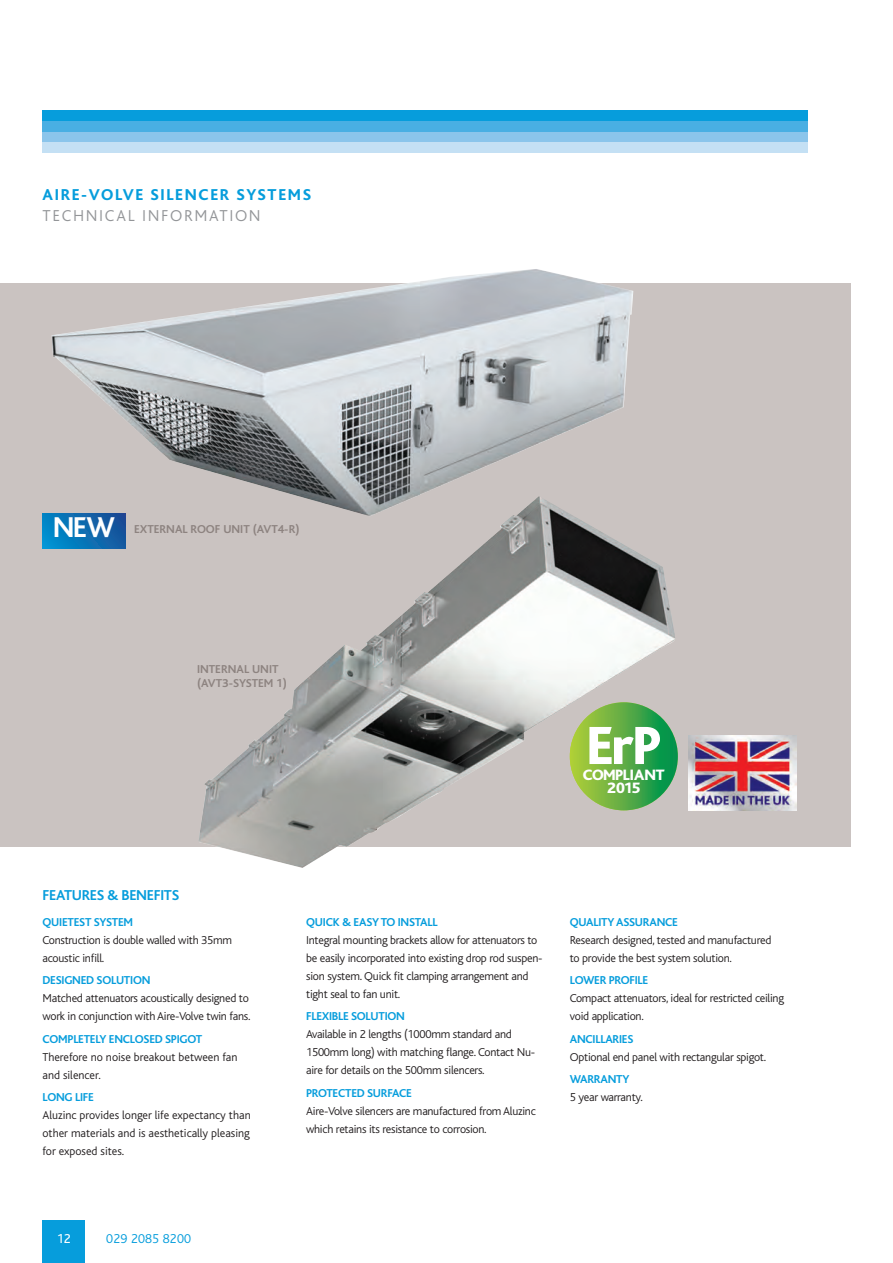
<style>
.page{position:relative;width:893px;height:1263px;background:#fff}
.page>*{position:absolute;margin:0;border:0;box-sizing:border-box;transform-origin:0 0}
.t1{font:800 56.25px "Bliss";color:#fff}
.t2{font:700 30px "Bliss";color:#fff}
.t3{font:800 16.5px "Bliss";letter-spacing:.1em;color:#069ddc}
.t4{font:300 16.5px "Bliss";letter-spacing:.1em;color:#939598}
.t5{font:800 15.75px/13.5px "Bliss";letter-spacing:-.02em;color:#fff;text-align:center}
.t6{font:700 15px "Bliss";letter-spacing:-.02em;color:#069ddc}
.t7{font:300 13.5px "Bliss";letter-spacing:.01em;color:#069ddc}
.t8{font:13.5px "Bliss";color:#fff}
.t9{font:300 12px/18px "Bliss";letter-spacing:-.02em;color:#231f20}
.t10{font:700 12px "Bliss";letter-spacing:-.02em;color:#069ddc}
.t11{font:700 12px/13.5px "Bliss";color:#8d8380}
.t12{font:300 12px/18px "Bliss";color:#231f20}
</style>
<div class="page">
<div style="left:43px;top:1220px;width:42px;height:43px;background:#069ddc"></div>
<div style="left:43px;top:111px;width:765px;height:10px;background:#069ddc"></div>
<div style="left:43px;top:121px;width:765px;height:11px;background:#49afe3"></div>
<div style="left:43px;top:132px;width:765px;height:10px;background:#8bc5eb"></div>
<div style="left:43px;top:142px;width:765px;height:11px;background:#c4e0f4"></div>
<div style="left:0;top:283px;width:850px;height:563px;background:#cac3c1"></div>
<img style="left:198px;top:516px;width:478px;height:352px">
<img style="left:52px;top:269px;width:581px;height:247px">
<div style="left:43px;top:513px;width:82px;height:36px;background:linear-gradient(to right,#008dcc,#195199)"></div>
<img style="left:689px;top:735px;width:108px;height:75px">
<svg style="left:570px;top:702px;width:108px;height:108px;background:#59ad43"></svg>
<h3 class="t3" style="left:43px;top:189px;width:270px">AIRE-VOLVE SILENCER SYSTEMS</h3>
<h3 class="t4" style="left:43px;top:210px;width:220px">TECHNICAL INFORMATION</h3>
<h2 class="t2" style="left:53px;top:517px;width:64px">NEW</h2>
<p class="t11" style="left:134px;top:524px;width:167px">EXTERNAL ROOF UNIT (AVT4-R)</p>
<p class="t11" style="left:197px;top:664px;width:91px">INTERNAL UNIT (AVT3-SYSTEM 1)</p>
<h1 class="t1" style="left:586px;top:727px;width:76px">ErP</h1>
<h3 class="t5" style="left:583px;top:769px;width:84px">COMPLIANT<br>2015</h3>
<p class="t6" style="left:43px;top:890px;width:138px">FEATURES &amp; BENEFITS</p>
<p class="t10" style="left:43px;top:918px;width:92px">QUIETEST SYSTEM</p>
<p class="t9" style="left:43px;top:932px;width:191px">Construction is double walled with 35mm acoustic infill.</p>
<p class="t10" style="left:43px;top:976px;width:109px">DESIGNED SOLUTION</p>
<p class="t9" style="left:43px;top:991px;width:209px">Matched attenuators acoustically designed to work in conjunction with Aire-Volve twin fans.</p>
<p class="t10" style="left:43px;top:1035px;width:161px">COMPLETELY ENCLOSED SPIGOT</p>
<p class="t12" style="left:43px;top:1049px;width:196px">Therefore no noise breakout between fan and silencer.</p>
<p class="t10" style="left:43px;top:1093px;width:53px">LONG LIFE</p>
<p class="t9" style="left:43px;top:1107px;width:210px;text-align:justify">Aluzinc provides longer life expectancy than other materials and is aesthetically pleasing for exposed sites.</p>
<p class="t8" style="left:57px;top:1234px;width:16px">12</p>
<p class="t7" style="left:106px;top:1234px;width:86px">029 2085 8200</p>
<p class="t10" style="left:306px;top:918px;width:133px">QUICK &amp; EASY TO INSTALL</p>
<p class="t9" style="left:306px;top:932px;width:238px">Integral mounting brackets allow for attenuators to be easily incorporated into existing drop rod suspen&shy;sion system. Quick fit clamping arrangement and tight seal to fan unit.</p>
<p class="t10" style="left:306px;top:1012px;width:100px">FLEXIBLE SOLUTION</p>
<p class="t9" style="left:306px;top:1027px;width:231px">Available in 2 lengths (1000mm standard and<br>1500mm long) with matching flange. Contact Nu&shy;aire for details on the 500mm silencers.</p>
<p class="t10" style="left:306px;top:1089px;width:107px">PROTECTED SURFACE</p>
<p class="t9" style="left:306px;top:1103px;width:231px">Aire-Volve silencers are manufactured from Aluzinc which retains its resistance to corrosion.</p>
<p class="t10" style="left:570px;top:918px;width:110px">QUALITY ASSURANCE</p>
<p class="t9" style="left:570px;top:932px;width:203px">Research designed, tested and manufactured to provide the best system solution.</p>
<p class="t10" style="left:570px;top:976px;width:80px">LOWER PROFILE</p>
<p class="t9" style="left:570px;top:991px;width:216px">Compact attenuators, ideal for restricted ceiling void application.</p>
<p class="t10" style="left:570px;top:1035px;width:65px">ANCILLARIES</p>
<p class="t9" style="left:570px;top:1049px;width:198px">Optional end panel with rectangular spigot.</p>
<p class="t10" style="left:570px;top:1075px;width:61px">WARRANTY</p>
<p class="t9" style="left:570px;top:1089px;width:75px">5 year warranty.</p>
</div>
